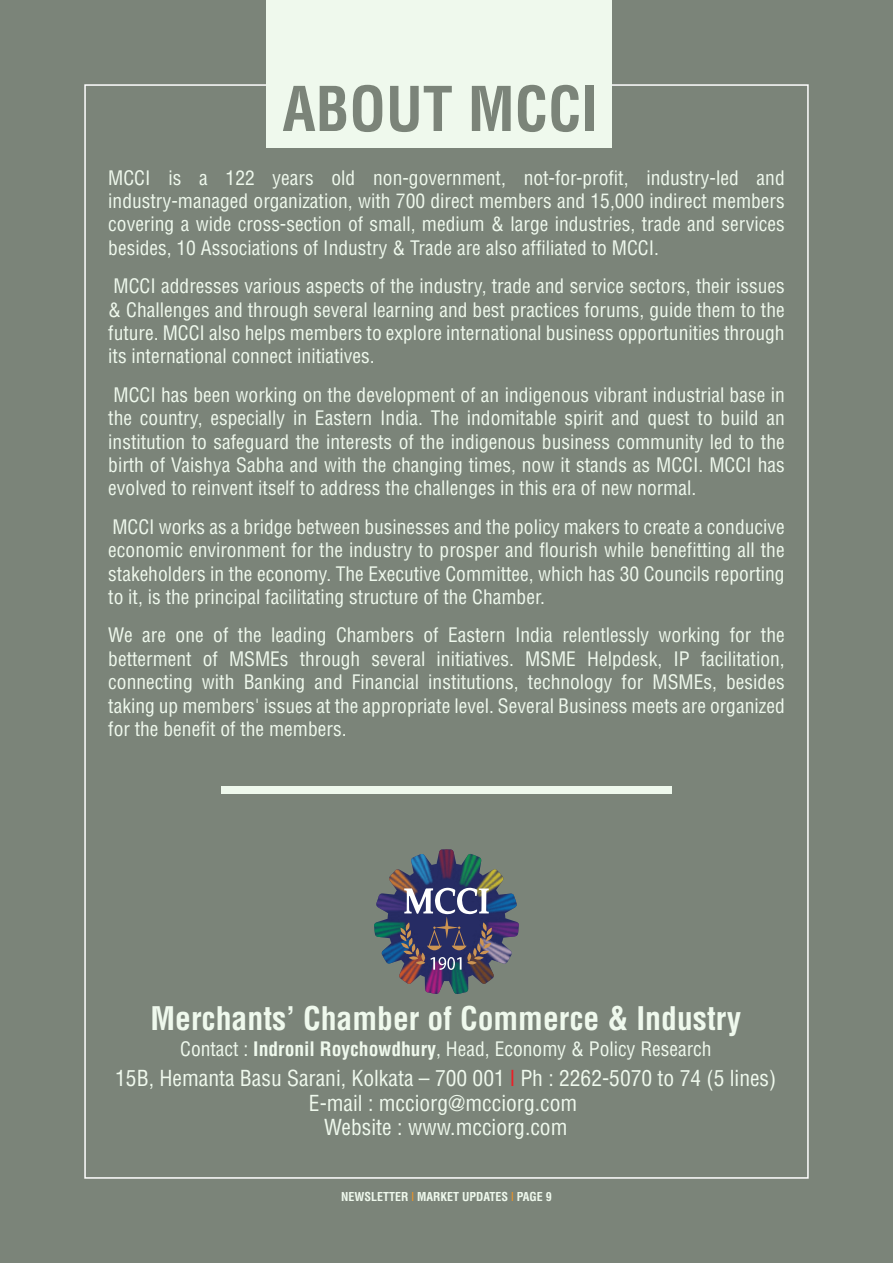
<style>
.page{position:relative;width:893px;height:1263px;background:#7b8479}
.page>*{position:absolute;margin:0;border:0;box-sizing:border-box;transform-origin:0 0}
.t1{font:700 condensed 60.15px "Helvetica";color:#7b8479}
.t2{font:700 condensed 31.8px "Helvetica";color:#eff9ed}
.t3{font:condensed 21.6px/24.2px "Helvetica";color:#eff9ed;text-align:center}
.t4{font:condensed 19.5px/23.4px "Helvetica";color:#eff9ed;text-align:justify}
.t5{font:700 condensed 12px "Helvetica";color:#eff9ed}
.s1{font-weight:700}
.s2{color:#ed1c24}
.s3{font-weight:400;color:#f7941d}
</style>
<div class="page">
<svg style="left:374px;top:849px;width:145px;height:145px"></svg>
<div style="left:266px;top:0;width:345px;height:148px;background:#eff9ed"></div>
<div style="left:221px;top:786px;width:451px;height:7px;background:#eff9ed"></div>
<h1 class="t1" style="left:282px;top:71px;width:317px">ABOUT MCCI</h1>
<p class="t4" style="left:108px;top:166px;width:678px">MCCI is a 122 years old non-government, not-for-profit, industry-led and industry-managed organization, with 700 direct members and 15,000 indirect members covering a wide cross-section of small, medium &amp; large industries, trade and services besides, 10 Associations of Industry &amp; Trade are also affiliated to MCCI.</p>
<p class="t4" style="left:108px;top:274px;width:678px">MCCI addresses various aspects of the industry, trade and service sectors, their issues &amp; Challenges and through several learning and best practices forums, guide them to the future. MCCI also helps members to explore international business opportunities through its international connect initiatives.</p>
<p class="t4" style="left:108px;top:383px;width:678px">MCCI has been working on the development of an indigenous vibrant industrial base in the country, especially in Eastern India. The indomitable spirit and quest to build an institution to safeguard the interests of the indigenous business community led to the birth of Vaishya Sabha and with the changing times, now it stands as MCCI. MCCI has evolved to reinvent itself to address the challenges in this era of new normal.</p>
<p class="t4" style="left:108px;top:515px;width:678px">MCCI works as a bridge between businesses and the policy makers to create a conducive economic environment for the industry to prosper and flourish while benefitting all the stakeholders in the economy. The Executive Committee, which has 30 Councils reporting to it, is the principal facilitating structure of the Chamber.</p>
<p class="t4" style="left:108px;top:623px;width:678px">We are one of the leading Chambers of Eastern India relentlessly working for the betterment of MSMEs through several initiatives. MSME Helpdesk, IP facilitation, connecting with Banking and Financial institutions, technology for MSMEs, besides taking up members' issues at the appropriate level. Several Business meets are organized for the benefit of the members.</p>
<h2 class="t2" style="left:150px;top:998px;width:592px">Merchants’ Chamber of Commerce &amp; Industry</h2>
<p class="t4" style="left:180px;top:1037px;width:533px">Contact : <span class="s1">Indronil Roychowdhury</span>, Head, Economy &amp; Policy Research</p>
<p class="t3" style="left:115px;top:1066px;width:663px">15B, Hemanta Basu Sarani, Kolkata – 700 001 <span class="s2">l</span> Ph : 2262-5070 to 74 (5 lines)<br>E-mail : mcciorg@mcciorg.com<br>Website : www.mcciorg.com</p>
<p class="t5" style="left:341px;top:1188px;width:212px">NEWSLETTER <span class="s3">l</span> MARKET UPDATES <span class="s3">l</span> PAGE 9</p>
</div>
